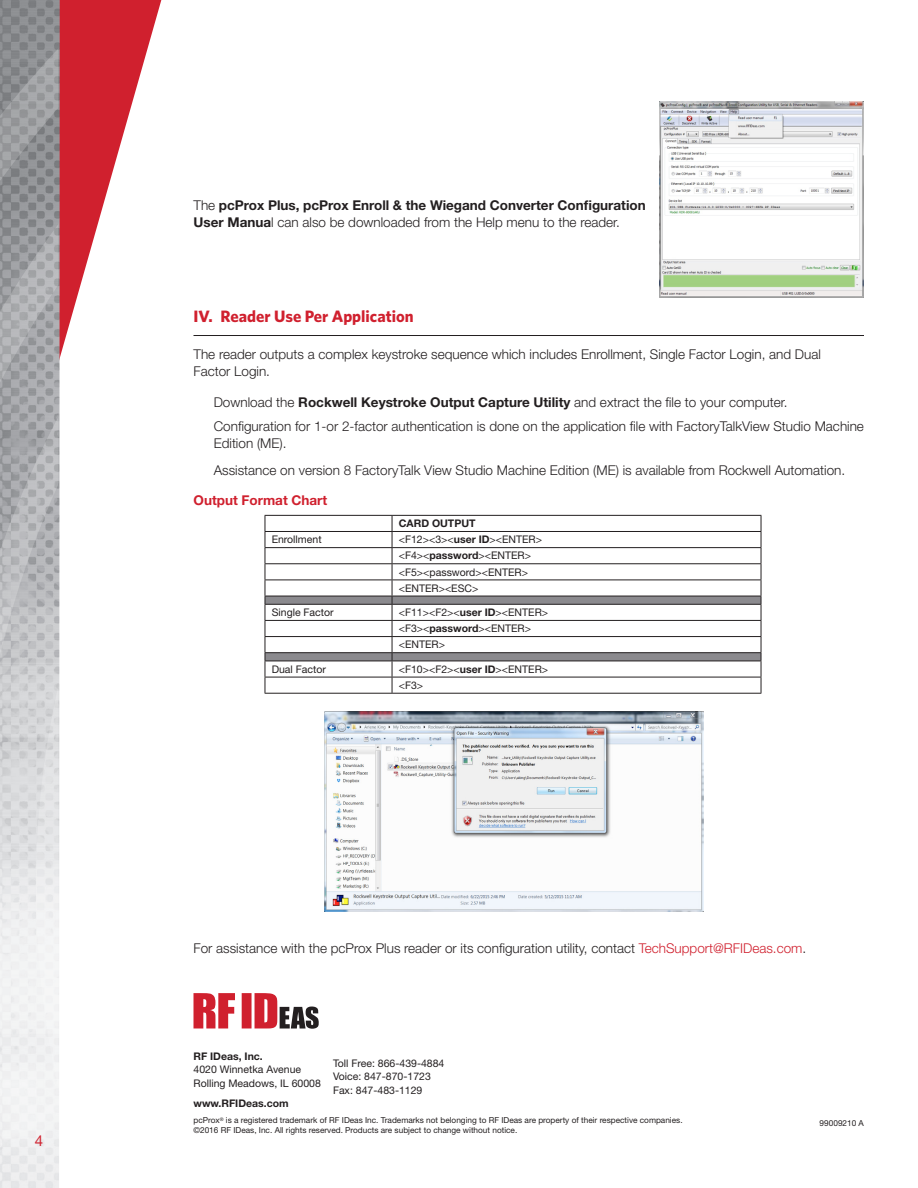
<style>
.page{position:relative;width:918px;height:1188px;background:#fff}
.page>*{position:absolute;margin:0;border:0;box-sizing:border-box;transform-origin:0 0}
.Body_-_subhead{font:700 16.5px "Whitney";color:#d0202e}
.t1{font:15px "Helvetica Neue LT Std";color:#d0202e}
.Body{font:300 13.5px/17.2px "Helvetica Neue LT Std";color:#231f20}
.Body-2{font:700 13.5px/17.2px "Helvetica Neue LT Std";color:#231f20}
.Body-3{font:700 13.5px "Helvetica Neue LT Std";color:#d0202e}
.Call_to_Action_-_Bol{font:10.5px "Helvetica Neue LT Std";color:#231f20}
.Call_to_Action_-_Bol-2{font:700 10.5px "Helvetica Neue LT Std";color:#231f20}
.t2{font:8.25px "Helvetica Neue LT Std";color:#231f20}
.s1{font-weight:300}
.s2{font-weight:700}
.s3{color:#d0202e}
</style>
<div class="page">
<svg style="left:193px;top:993px;width:126px;height:36px"></svg>
<svg style="left:60px;top:0;width:102px;height:357px;fill:#d0202e"></svg>
<img style="left:58px;top:0;width:2px;height:1188px">
<svg style="left:0;top:23px;width:58px;height:1165px"></svg>
<hr style="left:194px;top:335px;width:670px;height:1px;background:#231f20">
<img style="left:659px;top:101px;width:205px;height:197px">
<hr style="left:265px;top:515px;width:127px;height:1px;background:#231f20">
<hr style="left:392px;top:515px;width:369px;height:1px;background:#231f20">
<svg style="left:265px;top:516px;width:497px;height:177px"></svg>
<hr style="left:265px;top:693px;width:127px;height:1px;background:#231f20">
<hr style="left:392px;top:693px;width:369px;height:1px;background:#231f20">
<img style="left:324px;top:712px;width:380px;height:200px">
<p class="t1" style="left:35px;top:1132px;width:10px">4</p>
<p class="Body-2" style="left:194px;top:196px;width:454px"><span class="s1">The</span> pcProx Plus, pcProx Enroll &amp; the Wiegand Converter Configuration<br>User Manua<span class="s1">l can also be downloaded from the Help menu to the reader.</span></p>
<p class="Body_-_subhead" style="left:194px;top:306px;width:222px">IV. Reader Use Per Application</p>
<p class="Body" style="left:194px;top:345px;width:629px">The reader outputs a complex keystroke sequence which includes Enrollment, Single Factor Login, and Dual<br>Factor Login.</p>
<p class="Body" style="left:214px;top:393px;width:575px">Download the <span class="s2">Rockwell Keystroke Output Capture Utility</span> and extract the file to your computer.</p>
<p class="Body" style="left:214px;top:417px;width:652px">Configuration for 1-or 2-factor authentication is done on the application file with FactoryTalkView Studio Machine<br>Edition (ME).</p>
<p class="Body" style="left:214px;top:461px;width:633px">Assistance on version 8 FactoryTalk View Studio Machine Edition (ME) is available from Rockwell Automation.</p>
<p class="Body-3" style="left:194px;top:492px;width:135px">Output Format Chart</p>
<p class="Call_to_Action_-_Bol-2" style="left:399px;top:517px;width:78px">CARD OUTPUT</p>
<p class="Call_to_Action_-_Bol" style="left:272px;top:533px;width:51px">Enrollment</p>
<p class="Call_to_Action_-_Bol" style="left:399px;top:533px;width:145px">&lt;F12&gt;&lt;3&gt;&lt;<span class="s2">user ID</span>&gt;&lt;ENTER&gt;</p>
<p class="Call_to_Action_-_Bol" style="left:399px;top:549px;width:134px">&lt;F4&gt;&lt;<span class="s2">password</span>&gt;&lt;ENTER&gt;</p>
<p class="Call_to_Action_-_Bol" style="left:399px;top:566px;width:131px">&lt;F5&gt;&lt;password&gt;&lt;ENTER&gt;</p>
<p class="Call_to_Action_-_Bol" style="left:399px;top:582px;width:81px">&lt;ENTER&gt;&lt;ESC&gt;</p>
<p class="Call_to_Action_-_Bol" style="left:272px;top:606px;width:64px">Single Factor</p>
<p class="Call_to_Action_-_Bol" style="left:399px;top:606px;width:151px">&lt;F11&gt;&lt;F2&gt;&lt;<span class="s2">user ID</span>&gt;&lt;ENTER&gt;</p>
<p class="Call_to_Action_-_Bol" style="left:399px;top:622px;width:134px">&lt;F3&gt;&lt;<span class="s2">password</span>&gt;&lt;ENTER&gt;</p>
<p class="Call_to_Action_-_Bol" style="left:399px;top:638px;width:48px">&lt;ENTER&gt;</p>
<p class="Call_to_Action_-_Bol" style="left:272px;top:663px;width:56px">Dual Factor</p>
<p class="Call_to_Action_-_Bol" style="left:399px;top:663px;width:151px">&lt;F10&gt;&lt;F2&gt;&lt;<span class="s2">user ID</span>&gt;&lt;ENTER&gt;</p>
<p class="Call_to_Action_-_Bol" style="left:399px;top:679px;width:26px">&lt;F3&gt;</p>
<p class="Body" style="left:194px;top:939px;width:614px">For assistance with the pcProx Plus reader or its configuration utility, contact <span class="s3">TechSupport@RFIDeas.com</span>.</p>
<p class="Call_to_Action_-_Bol-2" style="left:194px;top:1050px;width:71px">RF IDeas, Inc.</p>
<p class="Call_to_Action_-_Bol" style="left:194px;top:1063px;width:109px">4020 Winnetka Avenue</p>
<p class="Call_to_Action_-_Bol" style="left:194px;top:1077px;width:129px">Rolling Meadows, IL 60008</p>
<p class="Call_to_Action_-_Bol-2" style="left:194px;top:1097px;width:97px">www.RFIDeas.com</p>
<p class="t2" style="left:194px;top:1116px;width:491px">pcProx<sup>®</sup> is a registered trademark of RF IDeas Inc. Trademarks not belonging to RF IDeas are property of their respective companies.</p>
<p class="t2" style="left:194px;top:1125px;width:325px">©2016 RF IDeas, Inc. All rights reserved. Products are subject to change without notice.</p>
<p class="Call_to_Action_-_Bol" style="left:333px;top:1057px;width:113px">Toll Free: 866-439-4884</p>
<p class="Call_to_Action_-_Bol" style="left:333px;top:1070px;width:99px">Voice: 847-870-1723</p>
<p class="Call_to_Action_-_Bol" style="left:333px;top:1084px;width:91px">Fax: 847-483-1129</p>
<p class="t2" style="left:820px;top:1119px;width:46px">99009210 A</p>
</div>
